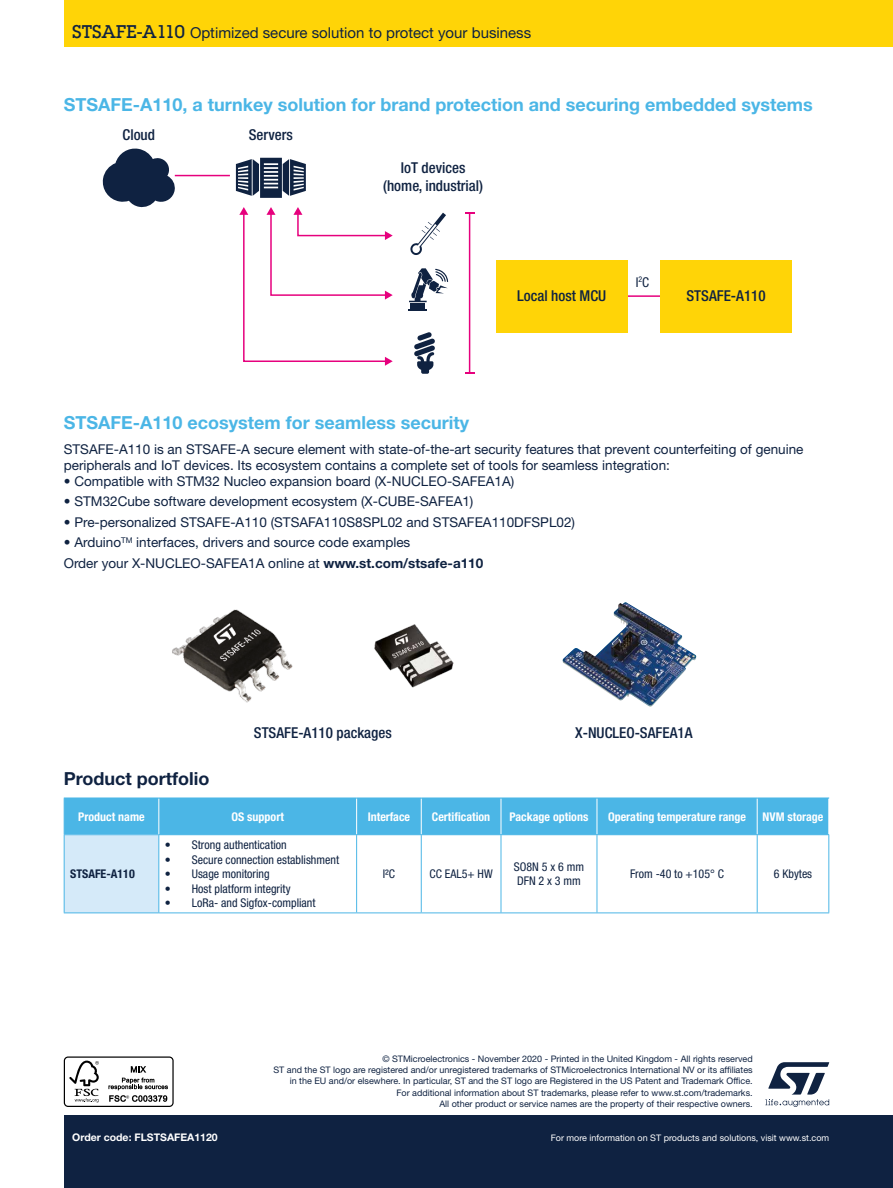
<style>
.page{position:relative;width:893px;height:1188px;background:#fff}
.page>*{position:absolute;margin:0;border:0;box-sizing:border-box;transform-origin:0 0}
.t1{font:700 18px "Helvetica Neue LT Std";color:#4bb6e6}
.t2{font:700 18px "Helvetica Neue LT Std";color:#0f2241}
.t3{font:500 condensed 15px/18px "Helvetica Neue LT Std";color:#0f2241;text-align:center}
.t4{font:15px "Helvetica Neue LT Std";color:#0f2241}
.t5{font:13.5px/16.2px "Helvetica Neue LT Std";color:#0f2241}
.t6{font:condensed 13.5px "Helvetica Neue LT Std";color:#0f2241}
.t7{font:condensed 12px/14.4px "Helvetica Neue LT Std";color:#0f2241}
.t8{font:700 condensed 12px "Helvetica Neue LT Std";color:#fff}
.t9{font:700 condensed 12px "Helvetica Neue LT Std";color:#0f2241}
.t10{font:700 10.5px "Helvetica Neue LT Std";color:#fff}
.t11{font:9px/11.2px "Helvetica Neue LT Std";color:#0f2241;text-align:right}
.t12{font:9px "Helvetica Neue LT Std";color:#fff}
.s1{font-family:"Lubalin Graph Std";font-weight:500;font-size:18px}
.s2{font-weight:700}
</style>
<div class="page">
<div style="left:64px;top:0;width:829px;height:47px;background:#ffd407"></div>
<div style="left:64px;top:1115px;width:829px;height:73px;background:#0f2241"></div>
<svg style="left:765px;top:1062px;width:64px;height:45px"></svg>
<svg style="left:64px;top:1056px;width:110px;height:51px"></svg>
<hr style="left:615px;top:295px;width:55px;height:2px;background:#e6007d">
<hr style="left:469px;top:213px;width:1px;height:160px;background:#e6007d">
<svg style="left:465px;top:212px;width:9px;height:2px"></svg>
<svg style="left:465px;top:372px;width:9px;height:2px"></svg>
<div style="left:496px;top:260px;width:131px;height:72px;background:#ffd407"></div>
<div style="left:660px;top:260px;width:132px;height:72px;background:#ffd407"></div>
<svg style="left:236px;top:158px;width:70px;height:40px"></svg>
<svg style="left:410px;top:213px;width:36px;height:42px"></svg>
<svg style="left:408px;top:309px;width:19px;height:2px"></svg>
<div style="left:410px;top:303px;width:15px;height:5px;background:#0f2241"></div>
<svg style="left:409px;top:268px;width:39px;height:34px"></svg>
<svg style="left:102px;top:148px;width:74px;height:60px"></svg>
<svg style="left:414px;top:332px;width:21px;height:42px"></svg>
<hr style="left:175px;top:175px;width:55px;height:1px;background:#e6007d">
<svg style="left:239px;top:207px;width:154px;height:159px"></svg>
<div style="left:65px;top:799px;width:763px;height:35px;background:#4bb6e6"></div>
<div style="left:64px;top:835px;width:95px;height:78px;background:#d5eaf9"></div>
<hr style="left:158px;top:798px;width:1px;height:36px;background:#fff">
<hr style="left:421px;top:798px;width:1px;height:36px;background:#fff">
<hr style="left:501px;top:798px;width:1px;height:36px;background:#fff">
<hr style="left:597px;top:798px;width:1px;height:36px;background:#fff">
<hr style="left:757px;top:798px;width:1px;height:36px;background:#fff">
<hr style="left:356px;top:798px;width:1px;height:36px;background:#fff">
<hr style="left:159px;top:834px;width:198px;height:1px;background:#4bb6e6">
<hr style="left:159px;top:913px;width:198px;height:1px;background:#4bb6e6">
<hr style="left:64px;top:834px;width:95px;height:1px;background:#4bb6e6">
<hr style="left:64px;top:913px;width:95px;height:1px;background:#4bb6e6">
<hr style="left:64px;top:798px;width:95px;height:1px;background:#4bb6e6">
<hr style="left:64px;top:798px;width:1px;height:36px;background:#4bb6e6">
<hr style="left:159px;top:798px;width:198px;height:1px;background:#4bb6e6">
<hr style="left:357px;top:798px;width:64px;height:1px;background:#4bb6e6">
<hr style="left:421px;top:798px;width:80px;height:1px;background:#4bb6e6">
<hr style="left:501px;top:798px;width:96px;height:1px;background:#4bb6e6">
<hr style="left:597px;top:798px;width:160px;height:1px;background:#4bb6e6">
<hr style="left:757px;top:798px;width:72px;height:1px;background:#4bb6e6">
<hr style="left:158px;top:835px;width:1px;height:78px;background:#4bb6e6">
<hr style="left:357px;top:834px;width:64px;height:1px;background:#4bb6e6">
<hr style="left:421px;top:834px;width:80px;height:1px;background:#4bb6e6">
<hr style="left:501px;top:834px;width:96px;height:1px;background:#4bb6e6">
<hr style="left:597px;top:834px;width:160px;height:1px;background:#4bb6e6">
<hr style="left:757px;top:834px;width:72px;height:1px;background:#4bb6e6">
<hr style="left:356px;top:835px;width:1px;height:78px;background:#4bb6e6">
<hr style="left:421px;top:835px;width:1px;height:78px;background:#4bb6e6">
<hr style="left:501px;top:835px;width:1px;height:78px;background:#4bb6e6">
<hr style="left:597px;top:835px;width:1px;height:78px;background:#4bb6e6">
<hr style="left:757px;top:835px;width:1px;height:78px;background:#4bb6e6">
<hr style="left:828px;top:835px;width:1px;height:78px;background:#4bb6e6">
<hr style="left:357px;top:913px;width:64px;height:1px;background:#4bb6e6">
<hr style="left:421px;top:913px;width:80px;height:1px;background:#4bb6e6">
<hr style="left:501px;top:913px;width:96px;height:1px;background:#4bb6e6">
<hr style="left:597px;top:913px;width:160px;height:1px;background:#4bb6e6">
<hr style="left:757px;top:913px;width:72px;height:1px;background:#4bb6e6">
<hr style="left:64px;top:835px;width:1px;height:78px;background:#4bb6e6">
<img style="left:172px;top:609px;width:121px;height:94px">
<img style="left:562px;top:602px;width:134px;height:105px">
<img style="left:374px;top:624px;width:80px;height:64px">
<p class="t4" style="left:72px;top:24px;width:460px"><span class="s1">STSAFE-A110</span> Optimized secure solution to protect your business</p>
<h1 class="t1" style="left:64px;top:93px;width:750px">STSAFE-A110, a turnkey solution for brand protection and securing embedded systems</h1>
<p class="t3" style="left:123px;top:126px;width:34px">Cloud</p>
<p class="t3" style="left:249px;top:126px;width:46px">Servers</p>
<p class="t3" style="left:383px;top:159px;width:101px">IoT devices (home, industrial)</p>
<p class="t6" style="left:636px;top:274px;width:15px">I<sup>2</sup>C</p>
<p class="t3" style="left:517px;top:286px;width:91px">Local host MCU</p>
<p class="t3" style="left:686px;top:286px;width:81px">STSAFE-A110</p>
<h1 class="t1" style="left:64px;top:411px;width:407px">STSAFE-A110 ecosystem for seamless security</h1>
<p class="t5" style="left:64px;top:441px;width:741px">STSAFE-A110 is an STSAFE-A secure element with state-of-the-art security features that prevent counterfeiting of genuine peripherals and IoT devices. Its ecosystem contains a complete set of tools for seamless integration:</p>
<p class="t5" style="left:64px;top:473px;width:452px">• Compatible with STM32 Nucleo expansion board (X-NUCLEO-SAFEA1A)</p>
<p class="t5" style="left:64px;top:493px;width:411px">• STM32Cube software development ecosystem (X-CUBE-SAFEA1)</p>
<p class="t5" style="left:64px;top:514px;width:513px">• Pre-personalized STSAFE-A110 (STSAFA110S8SPL02 and STSAFEA110DFSPL02)</p>
<p class="t5" style="left:64px;top:532px;width:421px;line-height:20.4px">• Arduino<sup>TM</sup> interfaces, drivers and source code examples<br>Order your X-NUCLEO-SAFEA1A online at <span class="s2">www.st.com/stsafe-a110</span></p>
<p class="t3" style="left:254px;top:723px;width:139px">STSAFE-A110 packages</p>
<p class="t3" style="left:575px;top:723px;width:119px">X-NUCLEO-SAFEA1A</p>
<h1 class="t2" style="left:64px;top:767px;width:147px">Product portfolio</h1>
<p class="t8" style="left:78px;top:809px;width:68px">Product name</p>
<p class="t8" style="left:232px;top:809px;width:54px">OS support</p>
<p class="t8" style="left:368px;top:809px;width:44px">Interface</p>
<p class="t8" style="left:432px;top:809px;width:60px">Certification</p>
<p class="t8" style="left:510px;top:809px;width:80px">Package options</p>
<p class="t8" style="left:608px;top:809px;width:140px">Operating temperature range</p>
<p class="t8" style="left:763px;top:809px;width:62px">NVM storage</p>
<p class="t9" style="left:70px;top:867px;width:66px">STSAFE-A110</p>
<p class="t7" style="left:165px;top:838px;width:123px">• Strong authentication</p>
<p class="t7" style="left:165px;top:852px;width:176px">• Secure connection establishment</p>
<p class="t7" style="left:165px;top:867px;width:106px">• Usage monitoring</p>
<p class="t7" style="left:165px;top:881px;width:127px">• Host platform integrity</p>
<p class="t7" style="left:165px;top:895px;width:152px">• LoRa- and Sigfox-compliant</p>
<p class="t7" style="left:383px;top:867px;width:14px">I²C</p>
<p class="t7" style="left:430px;top:867px;width:65px">CC EAL5+ HW</p>
<p class="t7" style="left:514px;top:859px;width:72px">SO8N 5 x 6 mm<br>DFN 2 x 3 mm</p>
<p class="t7" style="left:630px;top:867px;width:95px">From -40 to +105° C</p>
<p class="t7" style="left:774px;top:867px;width:40px">6 Kbytes</p>
<p class="t11" style="left:273px;top:1053px;width:481px">© STMicroelectronics - November 2020 - Printed in the United Kingdom - All rights reserved<br>ST and the ST logo are registered and/or unregistered trademarks of STMicroelectronics International NV or its affiliates in the EU and/or elsewhere. In particular, ST and the ST logo are Registered in the US Patent and Trademark Office.<br>For additional information about ST trademarks, please refer to www.st.com/trademarks.<br>All other product or service names are the property of their respective owners.</p>
<p class="t10" style="left:72px;top:1131px;width:147px">Order code: FLSTSAFEA1120</p>
<p class="t12" style="left:551px;top:1133px;width:280px">For more information on ST products and solutions, visit www.st.com</p>
</div>
